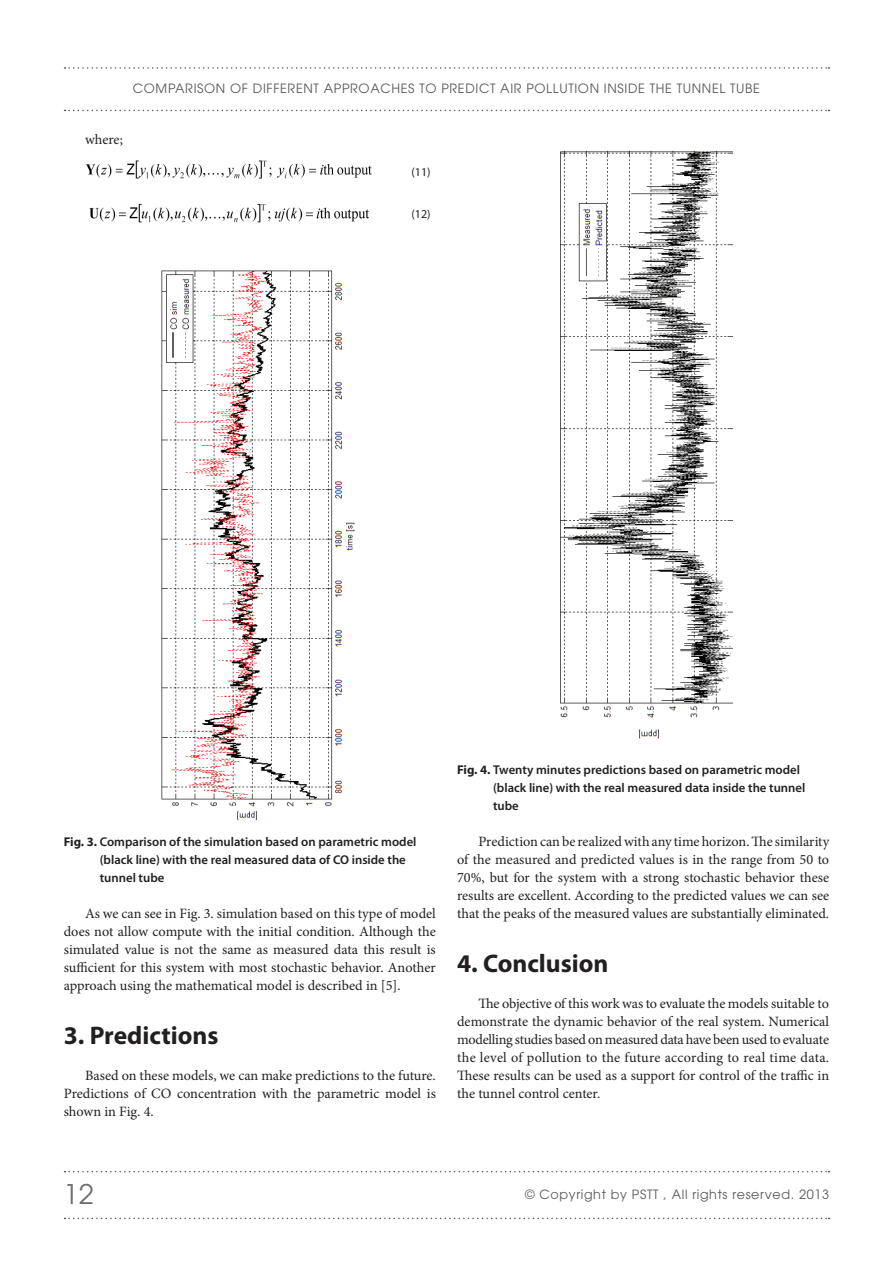
<style>
.page{position:relative;width:893px;height:1263px;background:#fff}
.page>*{position:absolute;margin:0;border:0;box-sizing:border-box;transform-origin:0 0}
.t1{font:27px "ITC Avant Garde Pro";color:#6c6d70}
.t2{font:700 25.5px "Myriad Pro";color:#231f20}
.t3{font:14.25px/18px "Minion Pro";color:#231f20;text-align:justify}
.t4{font:600 12.75px/18px "Myriad Pro";color:#231f20}
.t5{font:12.75px "ITC Avant Garde Pro";letter-spacing:.05em;color:#57585a}
.t6{font:12px "Myriad Pro";color:#231f20}
.s1{font-weight:700}
</style>
<div class="page">
<svg style="left:65px;top:67px;width:764px;height:2px"></svg>
<svg style="left:65px;top:110px;width:764px;height:1px"></svg>
<svg style="left:65px;top:1171px;width:764px;height:1px"></svg>
<svg style="left:65px;top:1218px;width:764px;height:1px"></svg>
<img style="left:85px;top:160px;width:287px;height:63px">
<img style="left:161px;top:270px;width:193px;height:550px">
<img style="left:560px;top:150px;width:173px;height:589px">
<p class="t5" style="left:133px;top:81px;width:629px">COMPARISON OF DIFFERENT APPROACHES TO PREDICT AIR POLLUTION INSIDE THE TUNNEL TUBE</p>
<p class="t3" style="left:85px;top:131px;width:39px">where;</p>
<p class="t6" style="left:411px;top:164px;width:21px">(11)</p>
<p class="t6" style="left:411px;top:206px;width:21px">(12)</p>
<p class="t4" style="left:100px;top:832px;width:318px;text-indent:-36px"><span class="s1">Fig. 3.</span> Comparison of the simulation based on parametric model (black line) with the real measured data of CO inside the tunnel tube</p>
<p class="t3" style="left:64px;top:905px;width:374px;text-indent:21px">As we can see in Fig. 3. simulation based on this type of model does not allow compute with the initial condition. Although the simulated value is not the same as measured data this result is sufficient for this system with most stochastic behavior. Another approach using the mathematical model is described in [5].</p>
<h2 class="t2" style="left:64px;top:1019px;width:156px">3. Predictions</h2>
<p class="t3" style="left:64px;top:1067px;width:374px;text-indent:21px">Based on these models, we can make predictions to the future.<br>Predictions of CO concentration with the parametric model is shown in Fig. 4.</p>
<p class="t4" style="left:493px;top:760px;width:314px;text-indent:-36px"><span class="s1">Fig. 4.</span> Twenty minutes predictions based on parametric model (black line) with the real measured data inside the tunnel tube</p>
<p class="t3" style="left:457px;top:833px;width:374px;text-indent:21px">Prediction can be realized with any time horizon. The similarity of the measured and predicted values is in the range from 50 to 70%, but for the system with a strong stochastic behavior these results are excellent. According to the predicted values we can see that the peaks of the measured values are substantially eliminated.</p>
<h2 class="t2" style="left:457px;top:947px;width:153px">4. Conclusion</h2>
<p class="t3" style="left:457px;top:995px;width:374px;text-indent:21px">The objective of this work was to evaluate the models suitable to demonstrate the dynamic behavior of the real system. Numerical modelling studies based on measured data have been used to evaluate the level of pollution to the future according to real time data.<br>These results can be used as a support for control of the traffic in the tunnel control center.</p>
<h1 class="t1" style="left:64px;top:1177px;width:31px">12</h1>
<p class="t5" style="left:525px;top:1186px;width:114px">© COPYRIGHT BY PSTT</p>
<p class="t5" style="left:663px;top:1186px;width:167px">, ALL RIGHTS RESERVED. 2013</p>
</div>
